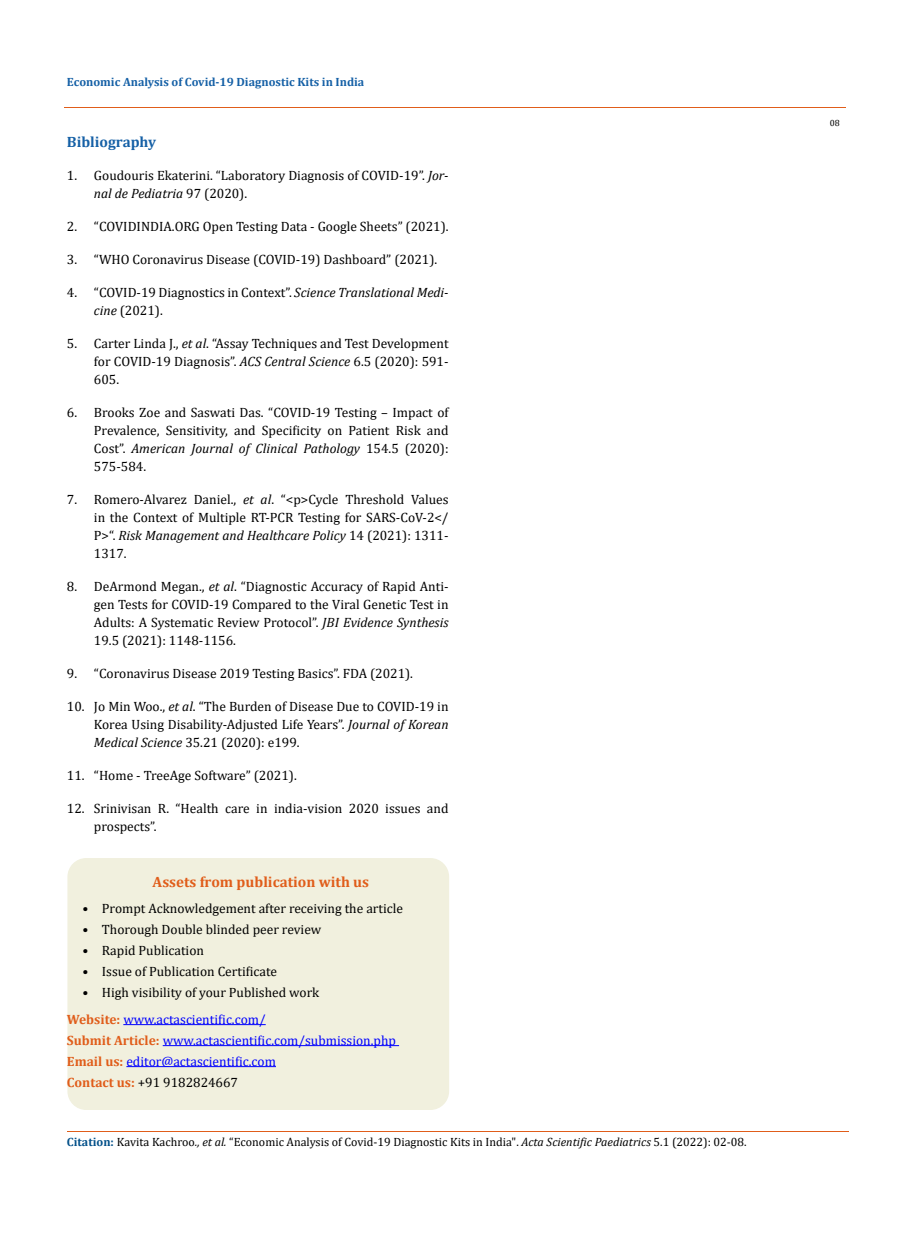
<style>
.page{position:relative;width:917px;height:1242px;background:#fff}
.page>*{position:absolute;margin:0;border:0;box-sizing:border-box;transform-origin:0 0}
.t1{font:700 15px "Cambria";color:#e05d1a}
.t2{font:700 15px "Cambria";color:#1560a6}
.t3{font:13.5px/18px "Cambria";color:#000;text-align:justify}
.t4{font:13.5px/21px "Cambria";color:#00f}
.t5{font:12px "Cambria";color:#000}
.t6{font:700 12px "Cambria";color:#1560a6}
.t7{font:9px "Cambria";color:#000}
.s1{font-style:italic}
.s2{font-weight:700;color:#e05d1a}
.s3{color:#000}
.s4{font-weight:700;color:#035089}
</style>
<div class="page">
<div style="left:68px;top:859px;width:380px;height:250px;background:#f1f0de;border-radius:18px"></div>
<div style="left:67px;top:858px;width:382px;height:252px;border:2px solid #f1f0de;border-radius:18px"></div>
<hr style="left:123px;top:1024px;width:143px;height:1px;background:#00f">
<hr style="left:163px;top:1045px;width:236px;height:1px;background:#00f">
<hr style="left:126px;top:1066px;width:150px;height:1px;background:#00f">
<hr style="left:64px;top:108px;width:781px;height:1px;background:#e05d1a">
<hr style="left:67px;top:1131px;width:781px;height:1px;background:#e05d1a">
<p class="t6" style="left:67px;top:73px;width:299px">Economic Analysis of Covid-19 Diagnostic Kits in India</p>
<p class="t2" style="left:67px;top:131px;width:91px">Bibliography</p>
<p class="t3" style="left:94px;top:166px;width:356px;text-indent:-27px">1. Goudouris Ekaterini. “Laboratory Diagnosis of COVID-19”. <span class="s1">Jor&shy;nal de Pediatria</span> 97 (2020).</p>
<p class="t3" style="left:67px;top:217px;width:383px">2. “COVIDINDIA.ORG Open Testing Data - Google Sheets” (2021).</p>
<p class="t3" style="left:67px;top:250px;width:372px">3. “WHO Coronavirus Disease (COVID-19) Dashboard” (2021).</p>
<p class="t3" style="left:94px;top:283px;width:356px;text-indent:-27px">4. “COVID-19 Diagnostics in Context”. <span class="s1">Science Translational Medi&shy;cine</span> (2021).</p>
<p class="t3" style="left:94px;top:334px;width:356px;text-indent:-27px">5. Carter Linda J., <span class="s1">et al</span>. “Assay Techniques and Test Development for COVID-19 Diagnosis”. <span class="s1">ACS Central Science</span> 6.5 (2020): 591- 605.</p>
<p class="t3" style="left:94px;top:403px;width:356px;text-indent:-27px">6. Brooks Zoe and Saswati Das. “COVID-19 Testing – Impact of Prevalence, Sensitivity, and Specificity on Patient Risk and Cost”. <span class="s1">American Journal of Clinical Pathology</span> 154.5 (2020):<br>575-584.</p>
<p class="t3" style="left:94px;top:490px;width:356px;text-indent:-27px">7. Romero-Alvarez Daniel., <span class="s1">et al</span>. “&lt;p&gt;Cycle Threshold Values in the Context of Multiple RT-PCR Testing for SARS-CoV-2&lt;/ P&gt;“. <span class="s1">Risk Management and Healthcare Policy</span> 14 (2021): 1311- 1317.</p>
<p class="t3" style="left:94px;top:577px;width:356px;text-indent:-27px">8. DeArmond Megan., <span class="s1">et al</span>. “Diagnostic Accuracy of Rapid Anti&shy;gen Tests for COVID-19 Compared to the Viral Genetic Test in Adults: A Systematic Review Protocol”. <span class="s1">JBI Evidence Synthesis </span>19.5 (2021): 1148-1156.</p>
<p class="t3" style="left:67px;top:664px;width:347px">9. “Coronavirus Disease 2019 Testing Basics”. FDA (2021).</p>
<p class="t3" style="left:94px;top:697px;width:356px;text-indent:-27px">10. Jo Min Woo., <span class="s1">et al</span>. “The Burden of Disease Due to COVID-19 in Korea Using Disability-Adjusted Life Years”. <span class="s1">Journal of Korean Medical Science</span> 35.21 (2020): e199.</p>
<p class="t3" style="left:67px;top:766px;width:231px">11. “Home - TreeAge Software” (2021).</p>
<p class="t3" style="left:94px;top:799px;width:356px;text-indent:-27px">12. Srinivisan R. “Health care in india-vision 2020 issues and prospects”.</p>
<p class="t1" style="left:152px;top:871px;width:218px">Assets from publication with us</p>
<p class="t3" style="left:82px;top:899px;width:322px">• Prompt Acknowledgement after receiving the article</p>
<p class="t3" style="left:82px;top:920px;width:240px">• Thorough Double blinded peer review</p>
<p class="t3" style="left:82px;top:941px;width:123px">• Rapid Publication</p>
<p class="t3" style="left:82px;top:962px;width:196px">• Issue of Publication Certificate</p>
<p class="t3" style="left:82px;top:983px;width:238px">• High visibility of your Published work</p>
<p class="t4" style="left:67px;top:1009px;width:330px"><span class="s2">Website:</span> www.actascientific.com/<br><span class="s2">Submit Article:</span> www.actascientific.com/submission.php <span class="s2">Email us:</span> editor@actascientific.com<br><span class="s2">Contact us:</span> <span class="s3">+91 9182824667</span></p>
<p class="t5" style="left:67px;top:1135px;width:681px"><span class="s4">Citation:</span> Kavita Kachroo<span class="s1">., et al.</span> “Economic Analysis of Covid-19 Diagnostic Kits in India". <span class="s1">Acta Scientific Paediatrics</span> 5.1 (2022): 02-08.</p>
<p class="t7" style="left:829px;top:118px;width:11px">08</p>
</div>
